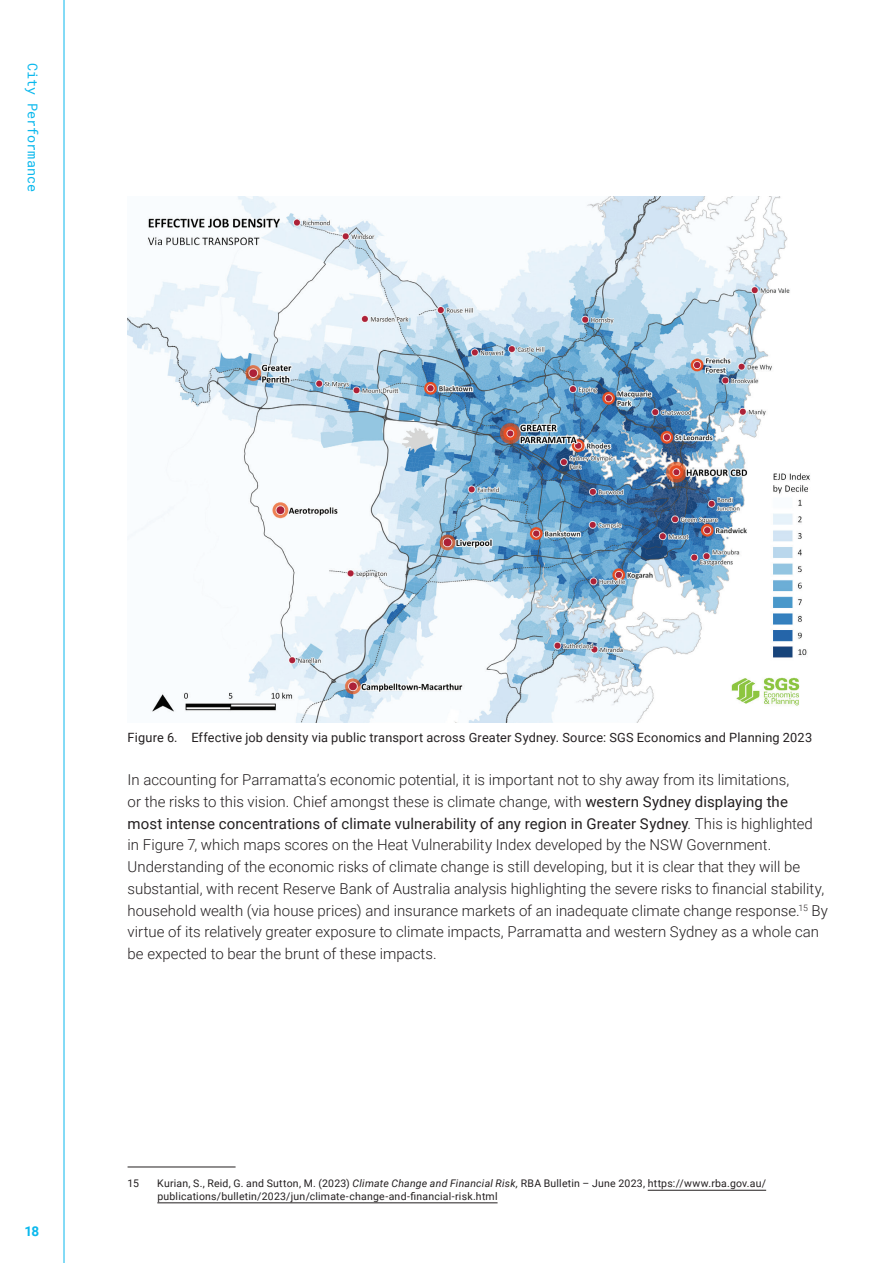
<style>
.page{position:relative;width:893px;height:1263px;background:#fff}
.page>*{position:absolute;margin:0;border:0;box-sizing:border-box;transform-origin:0 0}
.t1{font:300 15px/21.8px "Roboto";color:#231f20}
.t2{font:13.5px "Roboto Mono";color:#0ab8ed}
.t3{font:700 13.5px "Roboto";color:#0ab8ed}
.t4{font:12.75px "Roboto";letter-spacing:.015em;color:#231f20}
.t5{font:10.5px/12.6px "Roboto";letter-spacing:.02em;color:#231f20}
.s1{font-weight:400}
.s2{font-style:italic}
</style>
<div class="page">
<hr style="left:64px;top:0;width:1px;height:1263px;background:#0ab8ed">
<img style="left:128px;top:197px;width:682px;height:526px">
<hr style="left:128px;top:1167px;width:108px;height:1px;background:#231f20">
<hr style="left:648px;top:1190px;width:118px;height:1px;background:#231f20">
<hr style="left:157px;top:1202px;width:341px;height:1px;background:#231f20">
<p class="t2" style="left:42px;top:63px;width:130px;rotate:90deg">City Performance</p>
<p class="t3" style="left:24px;top:1222px;width:16px">18</p>
<p class="t4" style="left:128px;top:729px;width:686px">Figure 6. Effective job density via public transport across Greater Sydney. Source: SGS Economics and Planning 2023</p>
<p class="t1" style="left:128px;top:768px;width:702px">In accounting for Parramatta’s economic potential, it is important not to shy away from its limitations,<br>or the risks to this vision. Chief amongst these is climate change, with <span class="s1">western Sydney displaying the<br>most intense concentrations of climate vulnerability of any region in Greater Sydney</span>. This is highlighted in Figure 7, which maps scores on the Heat Vulnerability Index developed by the NSW Government.<br>Understanding of the economic risks of climate change is still developing, but it is clear that they will be substantial, with recent Reserve Bank of Australia analysis highlighting the severe risks to financial stability, household wealth (via house prices) and insurance markets of an inadequate climate change response.<sup>15</sup> By virtue of its relatively greater exposure to climate impacts, Parramatta and western Sydney as a whole can be expected to bear the brunt of these impacts.</p>
<p class="t5" style="left:128px;top:1177px;width:13px">15</p>
<p class="t5" style="left:157px;top:1177px;width:610px">Kurian, S., Reid, G. and Sutton, M. (2023) <span class="s2">Climate Change and Financial Risk,</span> RBA Bulletin – June 2023, https://www.rba.gov.au/ publications/bulletin/2023/jun/climate-change-and-financial-risk.html</p>
</div>
